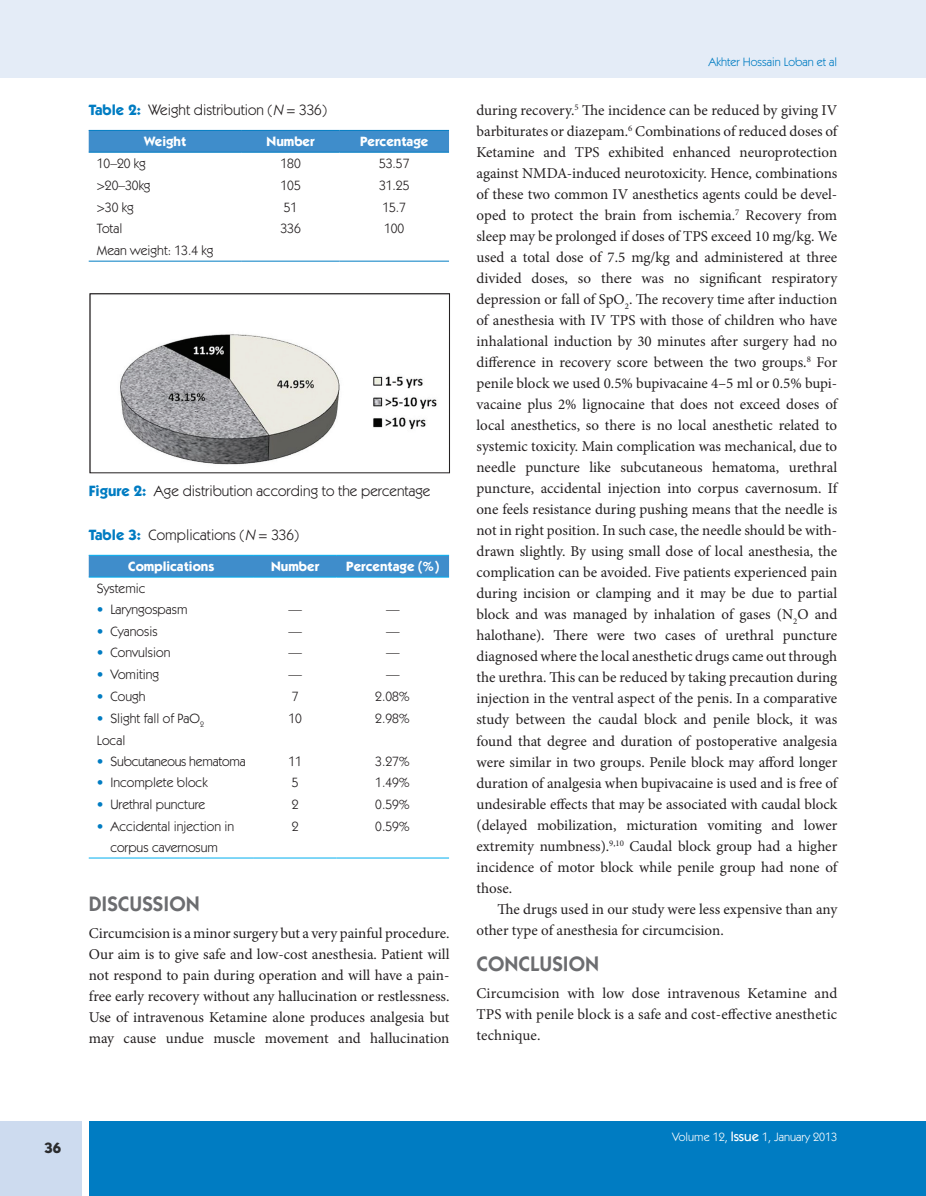
<style>
.page{position:relative;width:926px;height:1196px;background:#fff}
.page>*{position:absolute;margin:0;border:0;box-sizing:border-box;transform-origin:0 0}
.t1{font:600 21px "ITC Kabel Std";color:#6c6d70}
.Txf{font:15px/21px "Minion Pro";color:#231f20;text-align:justify}
.Tx{font:15px/21px "Minion Pro";color:#231f20}
.Table_Title{font:15px "ITC Kabel Std";color:#231f20}
.Fig_caption{font:15px "ITC Kabel Std";color:#231f20}
.t2{font:700 15px "ITC Kabel Std";color:#2a2b2d}
.Table_Text_BL{font:13.5px/21px "ITC Kabel Std";color:#231f20;text-align:center}
.Table_Text{font:13.5px "ITC Kabel Std";color:#231f20}
.Table_Head{font:700 13.5px "ITC Kabel Std";color:#fff}
.Table_Text-2{font:700 13.5px "ITC Kabel Std";color:#fff}
.t3{font:12px "ITC Kabel Std";color:#fff}
.t4{font:12px "ITC Kabel Std";color:#007cc2}
.s1{font-weight:700;color:#007cc2}
.s2{font-style:italic}
.s3{color:#007cc2}
.s4{font-weight:500;font-size:13.5px}
</style>
<div class="page">
<div style="left:89px;top:1121px;width:833px;height:74px;background:#007cc2"></div>
<div style="left:0;top:0;width:922px;height:77px;background:#e4ecf7"></div>
<hr style="left:922px;top:0;width:3px;height:77px;background:#e4ecf7">
<hr style="left:922px;top:1121px;width:3px;height:74px;background:#007cc2">
<div style="left:0;top:1121px;width:82px;height:74px;background:#cddbef"></div>
<div style="left:89px;top:556px;width:360px;height:20px;background:#3f8dcb"></div>
<hr style="left:89px;top:555px;width:165px;height:1px;background:#00aeef">
<hr style="left:254px;top:555px;width:82px;height:1px;background:#00aeef">
<hr style="left:336px;top:555px;width:113px;height:1px;background:#00aeef">
<hr style="left:89px;top:576px;width:165px;height:1px;background:#00aeef">
<hr style="left:254px;top:576px;width:82px;height:1px;background:#00aeef">
<hr style="left:336px;top:576px;width:113px;height:1px;background:#00aeef">
<hr style="left:89px;top:857px;width:165px;height:1px;background:#00aeef">
<hr style="left:254px;top:857px;width:82px;height:1px;background:#00aeef">
<hr style="left:336px;top:857px;width:113px;height:1px;background:#00aeef">
<div style="left:89px;top:131px;width:360px;height:21px;background:#3f8dcb"></div>
<hr style="left:89px;top:261px;width:153px;height:1px;background:#007cc2">
<hr style="left:242px;top:261px;width:97px;height:1px;background:#007cc2">
<hr style="left:339px;top:261px;width:110px;height:1px;background:#007cc2">
<hr style="left:89px;top:130px;width:153px;height:1px;background:#007cc2">
<hr style="left:242px;top:130px;width:97px;height:1px;background:#007cc2">
<hr style="left:339px;top:130px;width:110px;height:1px;background:#007cc2">
<hr style="left:89px;top:152px;width:153px;height:1px;background:#007cc2">
<hr style="left:242px;top:152px;width:97px;height:1px;background:#007cc2">
<hr style="left:339px;top:152px;width:110px;height:1px;background:#007cc2">
<img style="left:120px;top:334px;width:317px;height:131px">
<div style="left:90px;top:293px;width:360px;height:180px;border:1px solid #231f20"></div>
<p class="Table_Title" style="left:89px;top:101px;width:239px"><span class="s1">Table 2:</span> Weight distribution (<span class="s2">N</span> = 336)</p>
<p class="Table_Text-2" style="left:144px;top:133px;width:44px">Weight</p>
<p class="Table_Text-2" style="left:266px;top:133px;width:50px">Number</p>
<p class="Table_Text-2" style="left:360px;top:133px;width:70px">Percentage</p>
<p class="Table_Text" style="left:97px;top:155px;width:51px">10–20 kg</p>
<p class="Table_Text" style="left:280px;top:155px;width:22px">180</p>
<p class="Table_Text" style="left:379px;top:155px;width:32px">53.57</p>
<p class="Table_Text" style="left:97px;top:177px;width:55px">&gt;20–30kg</p>
<p class="Table_Text" style="left:280px;top:177px;width:22px">105</p>
<p class="Table_Text" style="left:379px;top:177px;width:32px">31.25</p>
<p class="Table_Text" style="left:97px;top:199px;width:38px">&gt;30 kg</p>
<p class="Table_Text" style="left:284px;top:199px;width:15px">51</p>
<p class="Table_Text" style="left:382px;top:199px;width:25px">15.7</p>
<p class="Table_Text" style="left:97px;top:221px;width:27px">Total</p>
<p class="Table_Text" style="left:280px;top:221px;width:22px">336</p>
<p class="Table_Text" style="left:384px;top:221px;width:22px">100</p>
<p class="Table_Text" style="left:97px;top:243px;width:118px">Mean weight: 13.4 kg</p>
<p class="Fig_caption" style="left:89px;top:482px;width:343px"><span class="s1">Figure 2:</span> Age distribution according to the percentage</p>
<p class="Table_Title" style="left:89px;top:526px;width:211px"><span class="s1">Table 3:</span> Complications (<span class="s2">N</span> = 336)</p>
<p class="Table_Head" style="left:128px;top:558px;width:88px">Complications</p>
<p class="Table_Head" style="left:271px;top:558px;width:50px">Number</p>
<p class="Table_Head" style="left:346px;top:558px;width:95px">Percentage (%)</p>
<p class="Table_Text" style="left:97px;top:580px;width:50px">Systemic</p>
<p class="Table_Text_BL" style="left:97px;top:598px;width:92px"><span class="s3">•</span> Laryngospasm</p>
<p class="Table_Text" style="left:288px;top:601px;width:15px">—</p>
<p class="Table_Text" style="left:386px;top:601px;width:15px">—</p>
<p class="Table_Text_BL" style="left:97px;top:620px;width:62px"><span class="s3">•</span> Cyanosis</p>
<p class="Table_Text" style="left:288px;top:623px;width:15px">—</p>
<p class="Table_Text" style="left:386px;top:623px;width:15px">—</p>
<p class="Table_Text_BL" style="left:97px;top:642px;width:75px"><span class="s3">•</span> Convulsion</p>
<p class="Table_Text" style="left:288px;top:645px;width:15px">—</p>
<p class="Table_Text" style="left:386px;top:645px;width:15px">—</p>
<p class="Table_Text_BL" style="left:97px;top:664px;width:64px"><span class="s3">•</span> Vomiting</p>
<p class="Table_Text" style="left:288px;top:666px;width:15px">—</p>
<p class="Table_Text" style="left:386px;top:666px;width:15px">—</p>
<p class="Table_Text_BL" style="left:97px;top:686px;width:50px"><span class="s3">•</span> Cough</p>
<p class="Table_Text" style="left:292px;top:688px;width:8px">7</p>
<p class="Table_Text" style="left:375px;top:688px;width:36px">2.08%</p>
<p class="Table_Text_BL" style="left:97px;top:707px;width:109px"><span class="s3">•</span> Slight fall of PaO<sub>2</sub></p>
<p class="Table_Text" style="left:288px;top:710px;width:15px">10</p>
<p class="Table_Text" style="left:375px;top:710px;width:36px">2.98%</p>
<p class="Table_Text" style="left:97px;top:732px;width:30px">Local</p>
<p class="Table_Text_BL" style="left:97px;top:750px;width:150px"><span class="s3">•</span> Subcutaneous hematoma</p>
<p class="Table_Text" style="left:288px;top:753px;width:15px">11</p>
<p class="Table_Text" style="left:375px;top:753px;width:36px">3.27%</p>
<p class="Table_Text_BL" style="left:97px;top:772px;width:112px"><span class="s3">•</span> Incomplete block</p>
<p class="Table_Text" style="left:292px;top:774px;width:8px">5</p>
<p class="Table_Text" style="left:375px;top:774px;width:36px">1.49%</p>
<p class="Table_Text_BL" style="left:97px;top:794px;width:110px"><span class="s3">•</span> Urethral puncture</p>
<p class="Table_Text" style="left:292px;top:796px;width:8px">2</p>
<p class="Table_Text" style="left:375px;top:796px;width:36px">0.59%</p>
<p class="Table_Text_BL" style="left:97px;top:815px;width:139px"><span class="s3">•</span> Accidental injection in corpus cavernosum</p>
<p class="Table_Text" style="left:292px;top:818px;width:8px">2</p>
<p class="Table_Text" style="left:375px;top:818px;width:36px">0.59%</p>
<h1 class="t1" style="left:89px;top:891px;width:112px">DISCUSSION</h1>
<p class="Txf" style="left:89px;top:922px;width:362px">Circumcision is a minor surgery but a very painful procedure.<br>Our aim is to give safe and low-cost anesthesia. Patient will not respond to pain during operation and will have a pain&shy;free early recovery without any hallucination or restlessness.<br>Use of intravenous Ketamine alone produces analgesia but may cause undue muscle movement and hallucination</p>
<p class="t4" style="left:708px;top:55px;width:130px">Akhter Hossain Loban et al</p>
<p class="Txf" style="left:476px;top:100px;width:362px">during recovery.<sup>5</sup> The incidence can be reduced by giving IV barbiturates or diazepam.<sup>6</sup> Combinations of reduced doses of Ketamine and TPS exhibited enhanced neuroprotection against NMDA-induced neurotoxicity. Hence, combinations of these two common IV anesthetics agents could be devel&shy;oped to protect the brain from ischemia.<sup>7</sup> Recovery from sleep may be prolonged if doses of TPS exceed 10 mg/kg. We used a total dose of 7.5 mg/kg and administered at three divided doses, so there was no significant respiratory depression or fall of SpO<sub>2</sub>. The recovery time after induction of anesthesia with IV TPS with those of children who have inhalational induction by 30 minutes after surgery had no difference in recovery score between the two groups.<sup>8</sup> For penile block we used 0.5% bupivacaine 4–5 ml or 0.5% bupi&shy;vacaine plus 2% lignocaine that does not exceed doses of local anesthetics, so there is no local anesthetic related to systemic toxicity. Main complication was mechanical, due to needle puncture like subcutaneous hematoma, urethral puncture, accidental injection into corpus cavernosum. If one feels resistance during pushing means that the needle is not in right position. In such case, the needle should be with&shy;drawn slightly. By using small dose of local anesthesia, the complication can be avoided. Five patients experienced pain during incision or clamping and it may be due to partial block and was managed by inhalation of gases (N<sub>2</sub>O and halothane). There were two cases of urethral puncture diagnosed where the local anesthetic drugs came out through the urethra. This can be reduced by taking precaution during injection in the ventral aspect of the penis. In a comparative study between the caudal block and penile block, it was found that degree and duration of postoperative analgesia were similar in two groups. Penile block may afford longer duration of analgesia when bupivacaine is used and is free of undesirable effects that may be associated with caudal block (delayed mobilization, micturation vomiting and lower extremity numbness).<sup>9,10</sup> Caudal block group had a higher incidence of motor block while penile group had none of those.</p>
<p class="Tx" style="left:476px;top:898px;width:362px;text-indent:21px">The drugs used in our study were less expensive than any other type of anesthesia for circumcision.</p>
<h1 class="t1" style="left:476px;top:950px;width:124px">CONCLUSION</h1>
<p class="Txf" style="left:476px;top:982px;width:362px">Circumcision with low dose intravenous Ketamine and TPS with penile block is a safe and cost-effective anesthetic technique.</p>
<p class="t2" style="left:44px;top:1138px;width:18px">36</p>
<p class="t3" style="left:672px;top:1129px;width:167px">Volume 12, <span class="s4">Issue</span> 1, January 2013</p>
</div>
